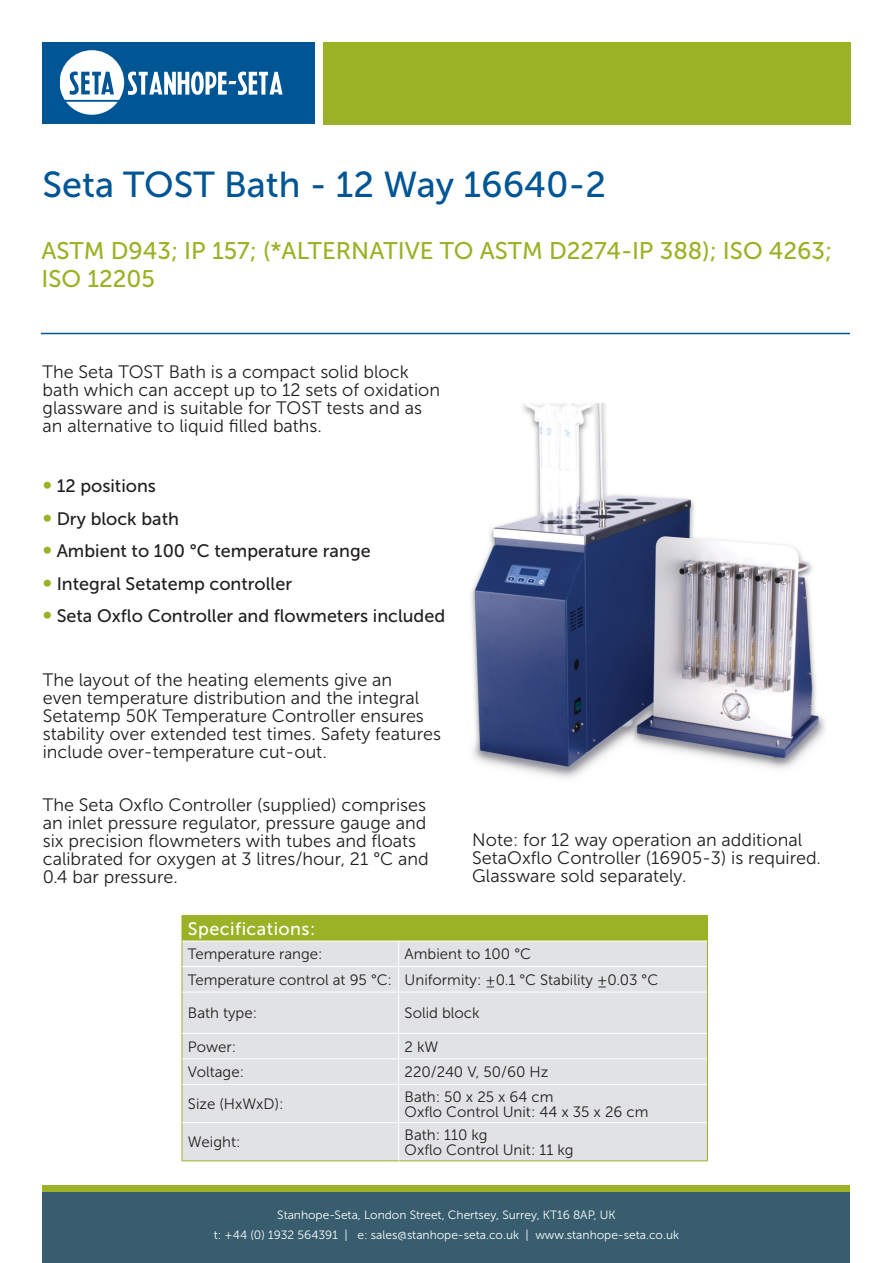
<style>
.page{position:relative;width:893px;height:1263px;background:#fff}
.page>*{position:absolute;margin:0;border:0;box-sizing:border-box;transform-origin:0 0}
.Heading_1{font:36px "Museo Sans 500";color:#005595}
.Heading_1-2{font:24px/28.8px "Museo Sans 500";color:#9cb226}
.BODY{font:18px/18px "Museo Sans 300";color:#231f20}
.BODY-2{font:18px "Museo Sans 500";color:#231f20}
.Accessories_1__title{font:18px "Museo Sans 500";letter-spacing:.025em;color:#fff}
.Specs_Table_Text{font:15px "Museo Sans 300";color:#231f20}
.BODY-3{font:12px "Museo Sans 300";color:#fff}
.s1{font-size:19.5px;color:#9cb226}
</style>
<div class="page">
<div style="left:43px;top:1185px;width:807px;height:78px;background:#375d6e"></div>
<div style="left:43px;top:1185px;width:807px;height:7px;background:#9cb226"></div>
<div style="left:323px;top:43px;width:527px;height:82px;background:#9cb226"></div>
<div style="left:43px;top:43px;width:272px;height:81px;background:#005595"></div>
<svg style="left:60px;top:50px;width:223px;height:65px"></svg>
<div style="left:182px;top:915px;width:525px;height:26px;background:#9cb226"></div>
<div style="left:183px;top:942px;width:524px;height:218px;background:#e1e2e4"></div>
<hr style="left:399px;top:915px;width:309px;height:1px;background:#9cb226">
<hr style="left:399px;top:966px;width:308px;height:1px;background:#fff">
<hr style="left:399px;top:992px;width:308px;height:1px;background:#fff">
<hr style="left:399px;top:1033px;width:308px;height:1px;background:#fff">
<hr style="left:399px;top:1058px;width:308px;height:1px;background:#fff">
<hr style="left:399px;top:1084px;width:308px;height:1px;background:#fff">
<hr style="left:399px;top:1122px;width:308px;height:1px;background:#fff">
<svg style="left:707px;top:916px;width:1px;height:76px"></svg>
<hr style="left:707px;top:992px;width:1px;height:41px;background:#9cb226">
<svg style="left:707px;top:1033px;width:1px;height:51px"></svg>
<hr style="left:707px;top:1084px;width:1px;height:38px;background:#9cb226">
<hr style="left:707px;top:1122px;width:1px;height:39px;background:#9cb226">
<hr style="left:399px;top:1160px;width:309px;height:1px;background:#9cb226">
<svg style="left:182px;top:940px;width:1px;height:52px"></svg>
<hr style="left:182px;top:992px;width:1px;height:41px;background:#9cb226">
<svg style="left:182px;top:1034px;width:1px;height:50px"></svg>
<hr style="left:182px;top:1084px;width:1px;height:38px;background:#9cb226">
<hr style="left:182px;top:1122px;width:1px;height:39px;background:#9cb226">
<hr style="left:182px;top:1160px;width:217px;height:1px;background:#9cb226">
<hr style="left:182px;top:941px;width:217px;height:1px;background:#fff">
<hr style="left:182px;top:966px;width:217px;height:1px;background:#fff">
<svg style="left:398px;top:942px;width:1px;height:50px"></svg>
<hr style="left:182px;top:992px;width:217px;height:1px;background:#fff">
<hr style="left:398px;top:992px;width:1px;height:41px;background:#fff">
<hr style="left:182px;top:1033px;width:217px;height:1px;background:#fff">
<hr style="left:182px;top:1058px;width:217px;height:1px;background:#fff">
<svg style="left:398px;top:1034px;width:1px;height:50px"></svg>
<hr style="left:182px;top:1084px;width:217px;height:1px;background:#fff">
<hr style="left:398px;top:1085px;width:1px;height:37px;background:#fff">
<hr style="left:182px;top:1122px;width:217px;height:1px;background:#fff">
<hr style="left:398px;top:1123px;width:1px;height:38px;background:#fff">
<hr style="left:41px;top:333px;width:809px;height:1px;background:#005595">
<img style="left:471px;top:404px;width:354px;height:374px">
<div style="left:674px;top:379px;width:159px;height:61px;background:#fff"></div>
<p class="Heading_1" style="left:43px;top:165px;width:565px">Seta TOST Bath - 12 Way 16640-2</p>
<p class="Heading_1-2" style="left:41px;top:236px;width:792px">ASTM D943; IP 157; (*ALTERNATIVE TO ASTM D2274-IP 388); ISO 4263;<br>ISO 12205</p>
<p class="BODY" style="left:43px;top:363px;width:399px">The Seta TOST Bath is a compact solid block bath which can accept up to 12 sets of oxidation glassware and is suitable for TOST tests and as an alternative to liquid filled baths.</p>
<p class="BODY-2" style="left:43px;top:476px;width:115px"><span class="s1">∞</span> 12 positions</p>
<p class="BODY-2" style="left:43px;top:509px;width:138px"><span class="s1">∞</span> Dry block bath</p>
<p class="BODY-2" style="left:43px;top:541px;width:330px"><span class="s1">∞</span> Ambient to 100 °C temperature range</p>
<p class="BODY-2" style="left:43px;top:574px;width:251px"><span class="s1">∞</span> Integral Setatemp controller</p>
<p class="BODY-2" style="left:43px;top:606px;width:404px"><span class="s1">∞</span> Seta Oxflo Controller and flowmeters included</p>
<p class="BODY" style="left:43px;top:671px;width:400px">The layout of the heating elements give an<br>even temperature distribution and the integral Setatemp 50K Temperature Controller ensures stability over extended test times. Safety features include over-temperature cut-out.</p>
<p class="BODY" style="left:43px;top:796px;width:387px">The Seta Oxflo Controller (supplied) comprises an inlet pressure regulator, pressure gauge and six precision flowmeters with tubes and floats calibrated for oxygen at 3 litres/hour, 21 °C and 0.4 bar pressure.</p>
<p class="BODY" style="left:472px;top:831px;width:350px">Note: for 12 way operation an additional<br>SetaOxflo Controller (16905-3) is required.<br>Glassware sold separately.</p>
<p class="Accessories_1__title" style="left:188px;top:919px;width:129px">Specifications:</p>
<p class="Specs_Table_Text" style="left:188px;top:946px;width:136px">Temperature range:</p>
<p class="Specs_Table_Text" style="left:405px;top:946px;width:128px">Ambient to 100 °C</p>
<p class="Specs_Table_Text" style="left:188px;top:972px;width:205px">Temperature control at 95 °C:</p>
<p class="Specs_Table_Text" style="left:405px;top:972px;width:255px">Uniformity: ±0.1 °C Stability ±0.03 °C</p>
<p class="Specs_Table_Text" style="left:188px;top:1005px;width:71px">Bath type:</p>
<p class="Specs_Table_Text" style="left:405px;top:1005px;width:77px">Solid block</p>
<p class="Specs_Table_Text" style="left:188px;top:1038px;width:50px">Power:</p>
<p class="Specs_Table_Text" style="left:405px;top:1038px;width:35px">2 kW</p>
<p class="Specs_Table_Text" style="left:188px;top:1064px;width:58px">Voltage:</p>
<p class="Specs_Table_Text" style="left:405px;top:1064px;width:145px">220/240 V, 50/60 Hz</p>
<p class="Specs_Table_Text" style="left:188px;top:1096px;width:97px">Size (HxWxD):</p>
<p class="Specs_Table_Text" style="left:405px;top:1088px;width:150px">Bath: 50 x 25 x 64 cm</p>
<p class="Specs_Table_Text" style="left:405px;top:1103px;width:245px">Oxflo Control Unit: 44 x 35 x 26 cm</p>
<p class="Specs_Table_Text" style="left:188px;top:1134px;width:54px">Weight:</p>
<p class="Specs_Table_Text" style="left:405px;top:1126px;width:85px">Bath: 110 kg</p>
<p class="Specs_Table_Text" style="left:405px;top:1141px;width:170px">Oxflo Control Unit: 11 kg</p>
<p class="BODY-3" style="left:277px;top:1208px;width:340px">Stanhope-Seta, London Street, Chertsey, Surrey, KT16 8AP, UK</p>
<p class="BODY-3" style="left:214px;top:1229px;width:467px">t: +44 (0) 1932 564391 | e: sales@stanhope-seta.co.uk | www.stanhope-seta.co.uk</p>
</div>
